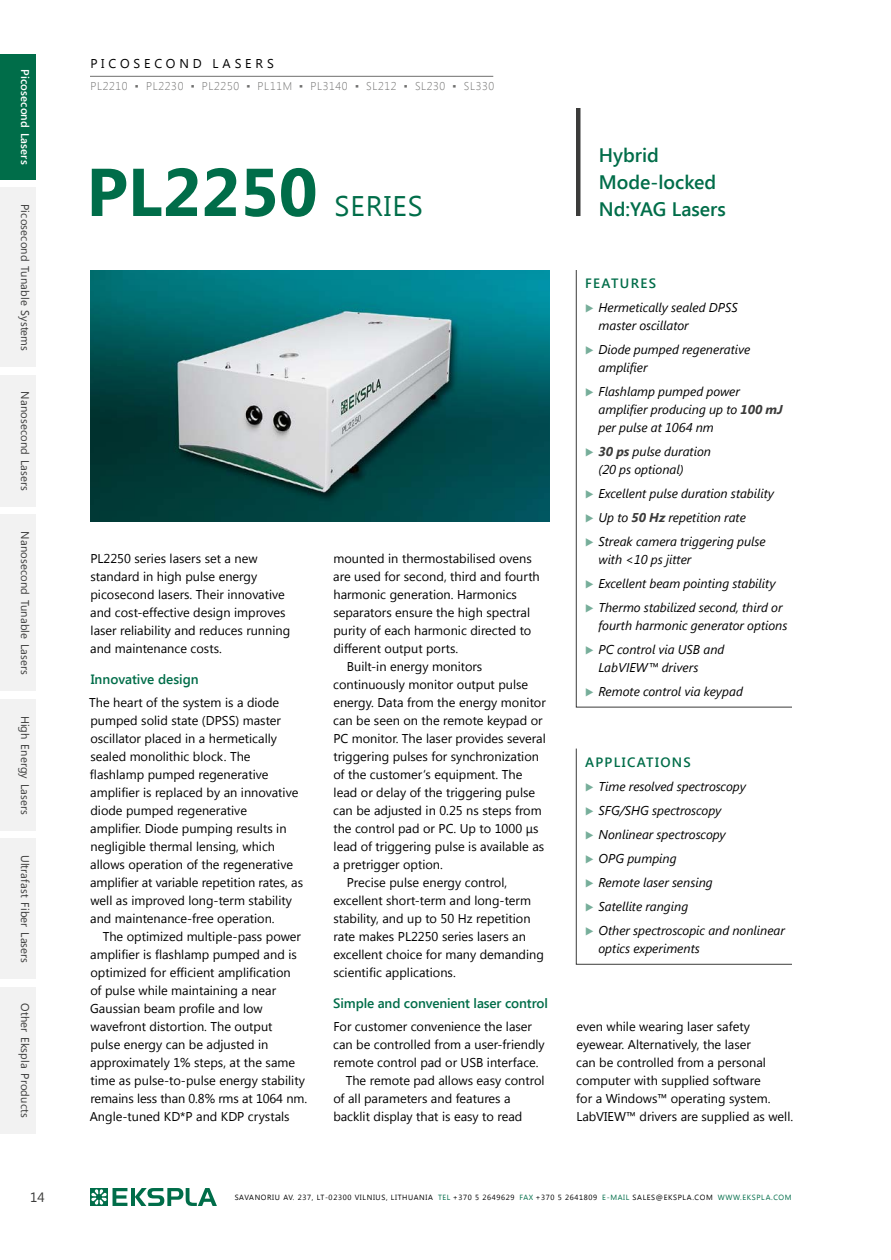
<style>
.page{position:relative;width:891px;height:1260px;background:#fff}
.page>*{position:absolute;margin:0;border:0;box-sizing:border-box;transform-origin:0 0}
.t1{font:700 67.5px "Segoe UI";color:#006d49}
.t2{font:28.35px "Segoe UI";letter-spacing:.035em;color:#006d49}
.t3{font:600 19.5px/27px "Segoe UI";color:#006d49}
.t4{font:600 13.5px "Segoe UI";color:#006d49}
.t5{font:600 13.5px "Segoe UI";letter-spacing:.1em;color:#006d49}
.t6{font:13.5px "Segoe UI";color:#3b3b3a}
.t7{font:12.75px/18px "Segoe UI";color:#000}
.t8{font:italic 12.75px/24px "Segoe UI";color:#000}
.t9{font:11.25px "Segoe UI";letter-spacing:.01em;color:#3b3b3a}
.t10{font:300 11.25px "Segoe UI";letter-spacing:.05em;color:#6f6f6e}
.t11{font:600 11.25px "Segoe UI";letter-spacing:.01em;color:#fff}
.t12{font:7.5px "Segoe UI";letter-spacing:.085em;color:#000}
.t13{font:7.5px "Segoe UI";letter-spacing:.085em;color:#006d49}
.s1{color:#77ae9a}
.s2{font-weight:700;color:#3b3b3a}
.s3{color:#006d49}
.s4{color:#000}
</style>
<div class="page">
<div style="left:0;top:699px;width:36px;height:132px;background:#f2f2f2"></div>
<div style="left:0;top:838px;width:36px;height:142px;background:#f2f2f2"></div>
<div style="left:0;top:514px;width:36px;height:178px;background:#f2f2f2"></div>
<div style="left:0;top:987px;width:36px;height:147px;background:#f2f2f2"></div>
<div style="left:0;top:375px;width:36px;height:132px;background:#f2f2f2"></div>
<div style="left:0;top:188px;width:36px;height:180px;background:#f2f2f2"></div>
<div style="left:0;top:54px;width:36px;height:126px;background:#006d49"></div>
<svg style="left:135px;top:1188px;width:82px;height:18px"></svg>
<hr style="left:131px;top:1188px;width:4px;height:18px;background:#006d49">
<svg style="left:90px;top:1188px;width:37px;height:18px"></svg>
<hr style="left:576px;top:108px;width:4px;height:108px;background:#3b3b3a">
<svg style="left:576px;top:270px;width:216px;height:438px"></svg>
<svg style="left:576px;top:748px;width:216px;height:217px"></svg>
<img style="left:90px;top:270px;width:459px;height:252px">
<hr style="left:90px;top:76px;width:403px;height:1px;background:#6f6f6e">
<p class="t11" style="left:33px;top:69px;width:97px;rotate:90deg">Picosecond Lasers</p>
<p class="t9" style="left:33px;top:204px;width:148px;rotate:90deg">Picosecond Tunable Systems</p>
<p class="t9" style="left:33px;top:391px;width:101px;rotate:90deg">Nanosecond Lasers</p>
<p class="t9" style="left:33px;top:531px;width:145px;rotate:90deg">Nanosecond Tunable Lasers</p>
<p class="t9" style="left:33px;top:716px;width:101px;rotate:90deg">High Energy Lasers</p>
<p class="t9" style="left:33px;top:855px;width:110px;rotate:90deg">Ultrafast Fiber Lasers</p>
<p class="t9" style="left:33px;top:1003px;width:116px;rotate:90deg">Other Ekspla Products</p>
<p class="t7" style="left:90px;top:53px;width:41px">Picose</p>
<p class="t7" style="left:154px;top:53px;width:25px">c ond</p>
<p class="t7" style="left:212px;top:53px;width:33px">Lasers</p>
<p class="t10" style="left:90px;top:78px;width:405px">PL2210 ▪ PL2230 ▪ PL2250 ▪ PL11M ▪ PL3140 ▪ SL212 ▪ SL230 ▪ SL330</p>
<h1 class="t1" style="left:86px;top:144px;width:233px">PL2250</h1>
<h2 class="t2" style="left:334px;top:186px;width:90px">SERIES</h2>
<p class="t7" style="left:90px;top:548px;width:201px">PL2250 series lasers set a new standard in high pulse energy picosecond lasers. Their innovative and cost-effective design improves laser reliability and reduces running and maintenance costs.</p>
<p class="t4" style="left:91px;top:670px;width:110px">Innovative design</p>
<p class="t7" style="left:89px;top:692px;width:215px">The heart of the system is a diode pumped solid state (DPSS) master oscillator placed in a hermetically sealed monolithic block. The flashlamp pumped regenerative amplifier is replaced by an innovative diode pumped regenerative<br>amplifier. Diode pumping results in negligible thermal lensing, which allows operation of the regenerative amplifier at variable repetition rates, as well as improved long-term stability and maintenance-free operation.</p>
<p class="t7" style="left:90px;top:926px;width:219px;text-indent:13px">The optimized multiple-pass power amplifier is flashlamp pumped and is optimized for efficient amplification<br>of pulse while maintaining a near Gaussian beam profile and low wavefront distortion. The output<br>pulse energy can be adjusted in approximately 1% steps, at the same time as pulse-to-pulse energy stability remains less than 0.8% rms at 1064 nm.<br>Angle-tuned KD*P and KDP crystals</p>
<p class="t7" style="left:333px;top:548px;width:200px">mounted in thermostabilised ovens</p>
<p class="t7" style="left:333px;top:566px;width:208px">are used for second, third and fourth</p>
<p class="t7" style="left:333px;top:584px;width:185px">harmonic generation. Harmonics</p>
<p class="t7" style="left:333px;top:602px;width:198px">separators ensure the high spectral</p>
<p class="t7" style="left:333px;top:620px;width:199px">purity of each harmonic directed to</p>
<p class="t7" style="left:333px;top:638px;width:126px">different output ports.</p>
<p class="t7" style="left:347px;top:656px;width:137px">Built-in energy monitors</p>
<p class="t7" style="left:333px;top:674px;width:197px">continuously monitor output pulse</p>
<p class="t7" style="left:333px;top:693px;width:214px">energy. Data from the energy monitor</p>
<p class="t7" style="left:333px;top:711px;width:211px">can be seen on the remote keypad or</p>
<p class="t7" style="left:333px;top:729px;width:214px">PC monitor. The laser provides several</p>
<p class="t7" style="left:333px;top:747px;width:207px">triggering pulses for synchronization</p>
<p class="t7" style="left:333px;top:765px;width:191px">of the customer‘s equipment. The</p>
<p class="t7" style="left:334px;top:783px;width:203px">lead or delay of the triggering pulse</p>
<p class="t7" style="left:333px;top:801px;width:210px">can be adjusted in 0.25 ns steps from</p>
<p class="t7" style="left:333px;top:819px;width:207px">the control pad or PC. Up to 1000 μs</p>
<p class="t7" style="left:334px;top:837px;width:212px">lead of triggering pulse is available as</p>
<p class="t7" style="left:333px;top:855px;width:111px">a pretrigger option.</p>
<p class="t7" style="left:347px;top:873px;width:162px">Precise pulse energy control,</p>
<p class="t7" style="left:333px;top:891px;width:199px">excellent short-term and long-term</p>
<p class="t7" style="left:333px;top:909px;width:199px">stability, and up to 50 Hz repetition</p>
<p class="t7" style="left:333px;top:927px;width:194px">rate makes PL2250 series lasers an</p>
<p class="t7" style="left:333px;top:945px;width:212px">excellent choice for many demanding</p>
<p class="t7" style="left:333px;top:963px;width:124px">scientific applications.</p>
<p class="t4" style="left:333px;top:994px;width:216px">Simple and convenient laser control</p>
<p class="t7" style="left:333px;top:1016px;width:200px">For customer convenience the laser</p>
<p class="t7" style="left:333px;top:1034px;width:213px">can be controlled from a user-friendly</p>
<p class="t7" style="left:333px;top:1052px;width:207px">remote control pad or USB interface.</p>
<p class="t7" style="left:346px;top:1070px;width:200px">The remote pad allows easy control</p>
<p class="t7" style="left:333px;top:1088px;width:179px">of all parameters and features a</p>
<p class="t7" style="left:333px;top:1106px;width:190px">backlit display that is easy to read</p>
<h3 class="t3" style="left:599px;top:141px;width:129px">Hybrid<br>Mode-locked<br>N d:YAG Lasers</h3>
<p class="t5" style="left:585px;top:274px;width:71px">features</p>
<p class="t8" style="left:598px;top:298px;width:141px;line-height:18px;text-indent:-13px"><span class="s1">▶</span> Hermetically sealed DPSS master oscillator</p>
<p class="t8" style="left:598px;top:340px;width:153px;line-height:18px;text-indent:-13px"><span class="s1">▶</span> Diode pumped regenerative amplifier</p>
<p class="t8" style="left:598px;top:382px;width:186px;line-height:18px;text-indent:-13px"><span class="s1">▶</span> Flashlamp pumped power amplifier producing up to <span class="s2">100 mJ </span>per pulse at 1064 nm</p>
<p class="t8" style="left:598px;top:442px;width:114px;line-height:18px;text-indent:-13px"><span class="s1">▶</span> <span class="s2">30 ps</span> pulse duration (20 ps optional)</p>
<p class="t8" style="left:585px;top:481px;width:191px"><span class="s1">▶</span> Excellent pulse duration stability <span class="s1">▶</span> Up to <span class="s2">50 Hz</span> repetition rate<br><span class="s1">▶</span> Streak camera triggering pulse</p>
<p class="t8" style="left:585px;top:547px;width:199px;text-indent:13px">with &lt;10 ps jitter<br><span class="s1">▶</span> Excellent beam pointing stability <span class="s1">▶</span> Thermo stabilized second, third or</p>
<p class="t8" style="left:585px;top:613px;width:204px;text-indent:13px">fourth harmonic generator options <span class="s1">▶</span> PC control via USB and</p>
<p class="t8" style="left:585px;top:655px;width:159px;text-indent:13px">LabVIEW™ drivers<br><span class="s1">▶</span> Remote control via keypad</p>
<p class="t5" style="left:585px;top:752px;width:71px">APPLICATION</p>
<p class="t4" style="left:684px;top:752px;width:9px">S</p>
<p class="t8" style="left:585px;top:773px;width:202px"><span class="s1">▶</span> Time resolved spectroscopy<br><span class="s1">▶</span> SFG/SHG spectroscopy<br><span class="s1">▶</span> Nonlinear spectroscopy<br><span class="s1">▶</span> OPG pumping<br><span class="s1">▶</span> Remote laser sensing<br><span class="s1">▶</span> Satellite ranging<br><span class="s1">▶</span> Other spectroscopic and nonlinear</p>
<p class="t8" style="left:598px;top:935px;width:103px">optics experiments</p>
<p class="t7" style="left:576px;top:1017px;width:218px">even while wearing laser safety eyewear. Alternatively, the laser<br>can be controlled from a personal computer with supplied software<br>for a Windows™ operating system.<br>LabVIEW™ drivers are supplied as well.</p>
<p class="t6" style="left:30px;top:1187px;width:16px">14</p>
<p class="t12" style="left:235px;top:1192px;width:27px">Savanor</p>
<p class="t12" style="left:272px;top:1192px;width:132px">iu AV. 237, lt-02300 Vilnius, Lithu</p>
<p class="t12" style="left:414px;top:1192px;width:30px">ania <span class="s3">tel</span></p>
<p class="t12" style="left:453px;top:1192px;width:226px">+370 5 2649629 <span class="s3">fax</span> +370 5 2641809 <span class="s3">e-mail</span> sales@ekspl</p>
<p class="t13" style="left:687px;top:1192px;width:71px"><span class="s4">a.co m</span> www.ekspl</p>
<p class="t13" style="left:766px;top:1192px;width:27px">a.co m</p>
</div>
